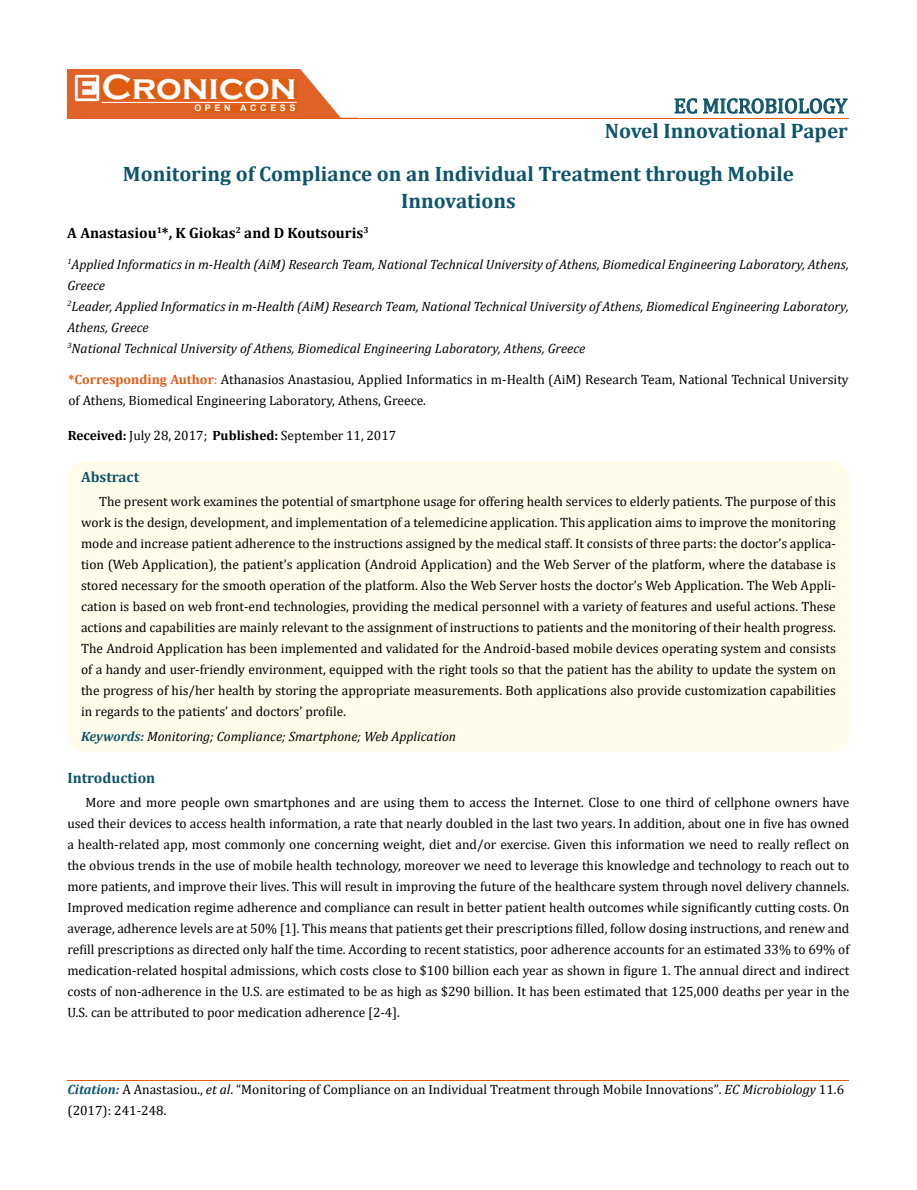
<style>
.page{position:relative;width:917px;height:1190px;background:#fff}
.page>*{position:absolute;margin:0;border:0;box-sizing:border-box;transform-origin:0 0}
.t1{font:700 36px "Copperplate Gothic";color:#fff}
.t2{font:700 21px/43.2px "Cambria";color:#0e546a}
.t3{font:21px "Cambria";color:#0e546a}
.t4{font:700 15px "Cambria";color:#000}
.t5{font:700 15px "Cambria";color:#0e546a}
.t6{font:13.5px/21px "Cambria";color:#000}
.t7{font:italic 13.5px/21px "Cambria";color:#000}
.t8{font:700 9px "Arial";letter-spacing:.4em;color:#fff}
.s1{font-weight:700;color:#e05d1a}
.s2{color:#e05d1a}
.s3{font-weight:700}
.s4{font-weight:700;color:#0e546a}
.s5{font-weight:700;font-style:italic;color:#0e546a}
.s6{font-style:italic}
.s7{font-size:13.35px}
</style>
<div class="page">
<div style="left:67px;top:70px;width:290px;height:49px;background:#e06228"></div>
<svg style="left:300px;top:69px;width:58px;height:49px"></svg>
<img style="left:75px;top:75px;width:24px;height:26px">
<div style="left:102px;top:79px;width:195px;height:21px;background:#df5d11"></div>
<div style="left:194px;top:105px;width:103px;height:7px;background:#df5d11"></div>
<svg style="left:674px;top:98px;width:173px;height:16px"></svg>
<hr style="left:102px;top:102px;width:194px;height:1px;background:#fff">
<hr style="left:279px;top:118px;width:569px;height:1px;background:#e05d1a">
<hr style="left:67px;top:1080px;width:782px;height:1px;background:#e05d1a">
<div style="left:67px;top:461px;width:782px;height:291px;background:#fffde9;border-radius:18px"></div>
<h1 class="t1" style="left:102px;top:68px;width:196px">Cronicon</h1>
<p class="t8" style="left:194px;top:102px;width:103px">OPEN ACCESS</p>
<h2 class="t3" style="left:674px;top:93px;width:175px">EC MICROBIOLOGY</h2>
<h2 class="t2" style="left:123px;top:108px;width:726px;text-indent:482px">Novel Innovational Paper<br>Monitoring of Compliance on an Individual Treatment through Mobile</h2>
<h2 class="t2" style="left:401px;top:178px;width:116px">Innovations</h2>
<p class="t4" style="left:67px;top:222px;width:303px">A Anastasiou<sup>1</sup>*, K Giokas<sup>2</sup> and D Koutsouris<sup>3</sup></p>
<p class="t7" style="left:67px;top:253px;width:782px"><sup>1</sup>Applied Informatics in m-Health (AiM) Research Team, National Technical University of Athens, Biomedical Engineering Laboratory, Athens, Greece<br><sup>2</sup>Leader, Applied Informatics in m-Health (AiM) Research Team, National Technical University of Athens, Biomedical Engineering Laboratory, Athens, Greece<br><sup>3</sup>National Technical University of Athens, Biomedical Engineering Laboratory, Athens, Greece</p>
<p class="t6" style="left:68px;top:369px;width:781px"><span class="s1">*Corresponding Author</span><span class="s2">:</span> Athanasios Anastasiou, Applied Informatics in m-Health (AiM) Research Team, National Technical University of Athens, Biomedical Engineering Laboratory, Athens, Greece.</p>
<p class="t6" style="left:68px;top:425px;width:330px"><span class="s3">Received:</span> July 28, 2017; <span class="s3">Published:</span> September 11, 2017</p>
<p class="t5" style="left:81px;top:466px;width:60px">Abstract</p>
<p class="t6" style="left:81px;top:490px;width:756px;text-align:justify;text-indent:18px">The present work examines the potential of smartphone usage for offering health services to elderly patients. The purpose of this work is the design, development, and implementation of a telemedicine application. This application aims to improve the monitoring mode and increase patient adherence to the instructions assigned by the medical staff. It consists of three parts: the doctor’s applica&shy;tion (Web Application), the patient’s application (Android Application) and the Web Server of the platform, where the database is stored necessary for the smooth operation of the platform. Also the Web Server hosts the doctor’s Web Application. The Web Appli&shy;cation is based on web front-end technologies, providing the medical personnel with a variety of features and useful actions. These actions and capabilities are mainly relevant to the assignment of instructions to patients and the monitoring of their health progress.<br>The Android Application has been implemented and validated for the Android-based mobile devices operating system and consists of a handy and user-friendly environment, equipped with the right tools so that the patient has the ability to update the system on the progress of his/her health by storing the appropriate measurements. Both applications also provide customization capabilities in regards to the patients’ and doctors’ profile.</p>
<p class="t7" style="left:81px;top:725px;width:376px"><span class="s4">Keywords:</span> Monitoring; Compliance; Smartphone; Web Application</p>
<p class="t5" style="left:67px;top:767px;width:89px">Introduction</p>
<p class="t6" style="left:67px;top:792px;width:783px;text-align:justify;text-indent:18px">More and more people own smartphones and are using them to access the Internet. Close to one third of cellphone owners have used their devices to access health information, a rate that nearly doubled in the last two years. In addition, about one in five has owned a health-related app, most commonly one concerning weight, diet and/or exercise. Given this information we need to really reflect on the obvious trends in the use of mobile health technology, moreover we need to leverage this knowledge and technology to reach out to more patients, and improve their lives. This will result in improving the future of the healthcare system through novel delivery channels.<br>Improved medication regime adherence and compliance can result in better patient health outcomes while significantly cutting costs. On average, adherence levels are at 50% [1]. This means that patients get their prescriptions filled, follow dosing instructions, and renew and refill prescriptions as directed only half the time. According to recent statistics, poor adherence accounts for an estimated 33% to 69% of medication-related hospital admissions, which costs close to $100 billion each year as shown in figure 1. The annual direct and indirect costs of non-adherence in the U.S. are estimated to be as high as $290 billion. It has been estimated that 125,000 deaths per year in the U.S. can be attributed to poor medication adherence [2-4].</p>
<p class="t6" style="left:67px;top:1078px;width:778px"><span class="s5">Citation:</span> A Anastasiou., <span class="s6">et al</span>. “Monitoring of Compliance on an Individual Treatment through Mobile Innovations”<span class="s7">.</span> <span class="s6">EC Microbiology</span> <span class="s7">11</span>.6 (2017): 241-248.</p>
</div>
